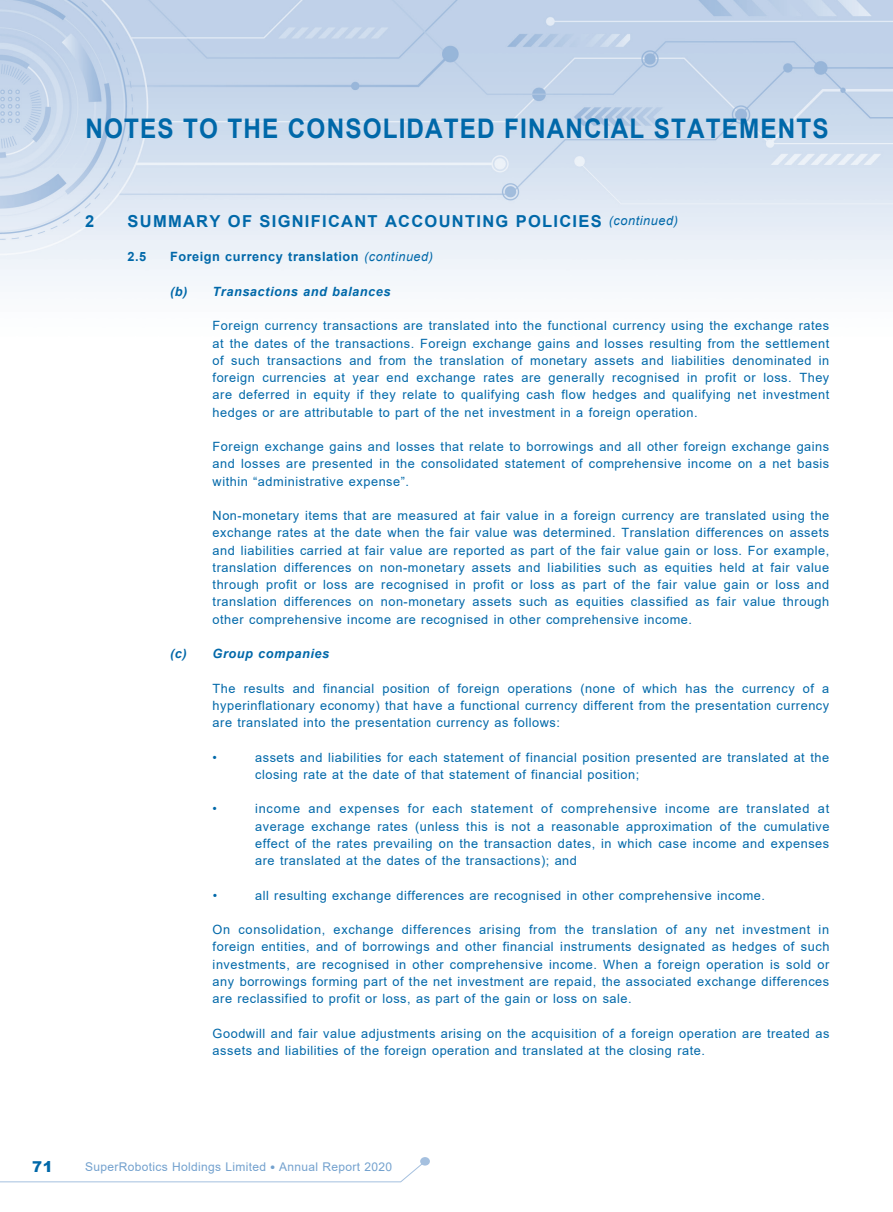
<style>
.page{position:relative;width:893px;height:1212px;background:#fff}
.page>*{position:absolute;margin:0;border:0;box-sizing:border-box;transform-origin:0 0}
.t1{font:700 27px "Arial";color:#0068a9;scale:.9 1}
.t2{font:700 16.5px "Arial";color:#0068a9}
.t3{font:900 15px "Arial";color:#0068a9}
.t4{font:12.75px/17.2px "Arial";letter-spacing:.04em;color:#0068a9;text-align:justify}
.t5{font:italic 700 12.75px "Arial";letter-spacing:.04em;color:#0068a9}
.t6{font:700 12.75px "Arial";letter-spacing:.04em;color:#0068a9}
.t7{font:italic 12.75px "Arial";letter-spacing:.04em;color:#0068a9}
.t8{font:12px "Arial";letter-spacing:.03em;color:#73a1ce}
.s1{font-weight:400;font-style:italic}
</style>
<div class="page">
<img style="left:0;top:0;width:893px;height:1183px">
<svg style="left:0;top:1160px;width:426px;height:22px"></svg>
<div style="left:420px;top:1157px;width:10px;height:8px;background:#a5c0df;border-radius:50%"></div>
<h1 class="t1" style="left:85px;top:109px;width:41px">NOTES</h1>
<h1 class="t1" style="left:183px;top:109px;width:69px">TO THE</h1>
<h1 class="t1" style="left:288px;top:109px;width:20px">CONSOLIDATED</h1>
<h1 class="t1" style="left:504px;top:109px;width:18px">FINANCIAL</h1>
<h1 class="t1" style="left:654px;top:109px;width:21px">STATEMENTS</h1>
<p class="t2" style="left:85px;top:209px;width:11px">2</p>
<p class="t2" style="left:128px;top:209px;width:27px">SUMMARY</p>
<p class="t2" style="left:228px;top:209px;width:44px">OF SIGNIFICANT</p>
<p class="t2" style="left:385px;top:209px;width:14px">ACCOUNTING</p>
<p class="t2" style="left:516px;top:209px;width:12px">POLICIES</p>
<p class="t7" style="left:609px;top:213px;width:71px">(continued)</p>
<p class="t6" style="left:128px;top:248px;width:20px">2.5</p>
<p class="t6" style="left:170px;top:248px;width:265px">FOREIGN CURRENCY TRANSLATION <span class="s1">(continued)</span></p>
<p class="t5" style="left:170px;top:283px;width:222px">(b) Transactions and balances</p>
<p class="t4" style="left:213px;top:317px;width:618px">Foreign currency transactions are translated into the functional currency using the exchange rates at the dates of the transactions. Foreign exchange gains and losses resulting from the settlement of such transactions and from the translation of monetary assets and liabilities denominated in foreign currencies at year end exchange rates are generally recognised in profit or loss. They are deferred in equity if they relate to qualifying cash flow hedges and qualifying net investment hedges or are attributable to part of the net investment in a foreign operation.</p>
<p class="t4" style="left:213px;top:438px;width:618px">Foreign exchange gains and losses that relate to borrowings and all other foreign exchange gains and losses are presented in the consolidated statement of comprehensive income on a net basis within “administrative expense”.</p>
<p class="t4" style="left:213px;top:507px;width:618px">Non-monetary items that are measured at fair value in a foreign currency are translated using the exchange rates at the date when the fair value was determined. Translation differences on assets and liabilities carried at fair value are reported as part of the fair value gain or loss. For example, translation differences on non-monetary assets and liabilities such as equities held at fair value through profit or loss are recognised in profit or loss as part of the fair value gain or loss and translation differences on non-monetary assets such as equities classified as fair value through other comprehensive income are recognised in other comprehensive income.</p>
<p class="t5" style="left:170px;top:645px;width:161px">(c) Group companies</p>
<p class="t4" style="left:213px;top:679px;width:618px">The results and financial position of foreign operations (none of which has the currency of a hyperinflationary economy) that have a functional currency different from the presentation currency are translated into the presentation currency as follows:</p>
<p class="t4" style="left:213px;top:748px;width:6px">•</p>
<p class="t4" style="left:255px;top:748px;width:576px">assets and liabilities for each statement of financial position presented are translated at the closing rate at the date of that statement of financial position;</p>
<p class="t4" style="left:213px;top:800px;width:6px">•</p>
<p class="t4" style="left:255px;top:800px;width:576px">income and expenses for each statement of comprehensive income are translated at average exchange rates (unless this is not a reasonable approximation of the cumulative effect of the rates prevailing on the transaction dates, in which case income and expenses are translated at the dates of the transactions); and</p>
<p class="t4" style="left:213px;top:886px;width:6px">•</p>
<p class="t4" style="left:255px;top:886px;width:511px">all resulting exchange differences are recognised in other comprehensive income.</p>
<p class="t4" style="left:213px;top:921px;width:618px">On consolidation, exchange differences arising from the translation of any net investment in foreign entities, and of borrowings and other financial instruments designated as hedges of such investments, are recognised in other comprehensive income. When a foreign operation is sold or any borrowings forming part of the net investment are repaid, the associated exchange differences are reclassified to profit or loss, as part of the gain or loss on sale.</p>
<p class="t4" style="left:213px;top:1024px;width:618px">Goodwill and fair value adjustments arising on the acquisition of a foreign operation are treated as assets and liabilities of the foreign operation and translated at the closing rate.</p>
<p class="t3" style="left:32px;top:1155px;width:22px">71</p>
<p class="t8" style="left:85px;top:1159px;width:309px">SuperRobotics Holdings Limited <sup>●</sup> Annual Report 2020</p>
</div>
